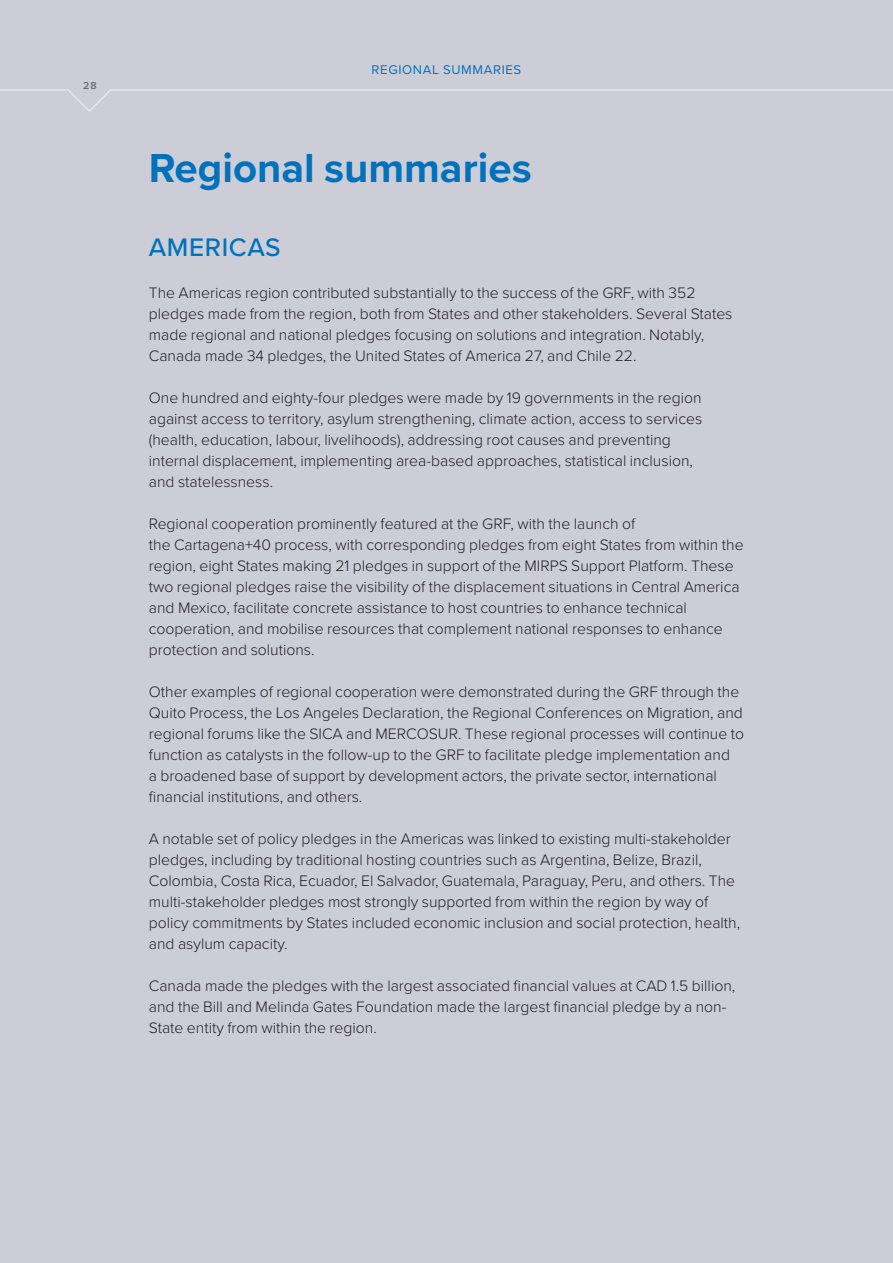
<style>
.page{position:relative;width:893px;height:1263px;background:#cdcdd8}
.page>*{position:absolute;margin:0;border:0;box-sizing:border-box;transform-origin:0 0}
.t1{font:700 42px "Proxima Nova";color:#0072bc}
.t2{font:500 26.25px "Proxima Nova";letter-spacing:.025em;color:#0072bc}
.Normal_1Col{font:300 15.75px/21px "Proxima Nova";color:#231f20}
.t3{font:13.2px "Proxima Nova";letter-spacing:.05em;color:#0072bc}
.t4{font:600 10.5px "Proxima Nova";color:#020403}
</style>
<div class="page">
<svg style="left:0;top:89px;width:893px;height:23px"></svg>
<p class="t4" style="left:83px;top:78px;width:15px">28</p>
<p class="t3" style="left:372px;top:60px;width:150px">REGIONAL SUMMARIES</p>
<h1 class="t1" style="left:149px;top:137px;width:384px">Regional summaries</h1>
<h2 class="t2" style="left:149px;top:227px;width:133px">AMERICAS</h2>
<p class="Normal_1Col" style="left:149px;top:281px;width:585px">The Americas region contributed substantially to the success of the GRF, with 352 pledges made from the region, both from States and other stakeholders. Several States made regional and national pledges focusing on solutions and integration. Notably, Canada made 34 pledges, the United States of America 27, and Chile 22.</p>
<p class="Normal_1Col" style="left:149px;top:386px;width:555px">One hundred and eighty-four pledges were made by 19 governments in the region against access to territory, asylum strengthening, climate action, access to services (health, education, labour, livelihoods), addressing root causes and preventing internal displacement, implementing area-based approaches, statistical inclusion, and statelessness.</p>
<p class="Normal_1Col" style="left:149px;top:512px;width:596px">Regional cooperation prominently featured at the GRF, with the launch of<br>the Cartagena+40 process, with corresponding pledges from eight States from within the region, eight States making 21 pledges in support of the MIRPS Support Platform. These two regional pledges raise the visibility of the displacement situations in Central America and Mexico, facilitate concrete assistance to host countries to enhance technical cooperation, and mobilise resources that complement national responses to enhance protection and solutions.</p>
<p class="Normal_1Col" style="left:149px;top:680px;width:597px">Other examples of regional cooperation were demonstrated during the GRF through the Quito Process, the Los Angeles Declaration, the Regional Conferences on Migration, and regional forums like the SICA and MERCOSUR. These regional processes will continue to function as catalysts in the follow-up to the GRF to facilitate pledge implementation and<br>a broadened base of support by development actors, the private sector, international financial institutions, and others.</p>
<p class="Normal_1Col" style="left:149px;top:827px;width:593px">A notable set of policy pledges in the Americas was linked to existing multi-stakeholder pledges, including by traditional hosting countries such as Argentina, Belize, Brazil, Colombia, Costa Rica, Ecuador, El Salvador, Guatemala, Paraguay, Peru, and others. The multi-stakeholder pledges most strongly supported from within the region by way of policy commitments by States included economic inclusion and social protection, health, and asylum capacity.</p>
<p class="Normal_1Col" style="left:149px;top:974px;width:588px">Canada made the pledges with the largest associated financial values at CAD 1.5 billion, and the Bill and Melinda Gates Foundation made the largest financial pledge by a non-<br>State entity from within the region.</p>
</div>
